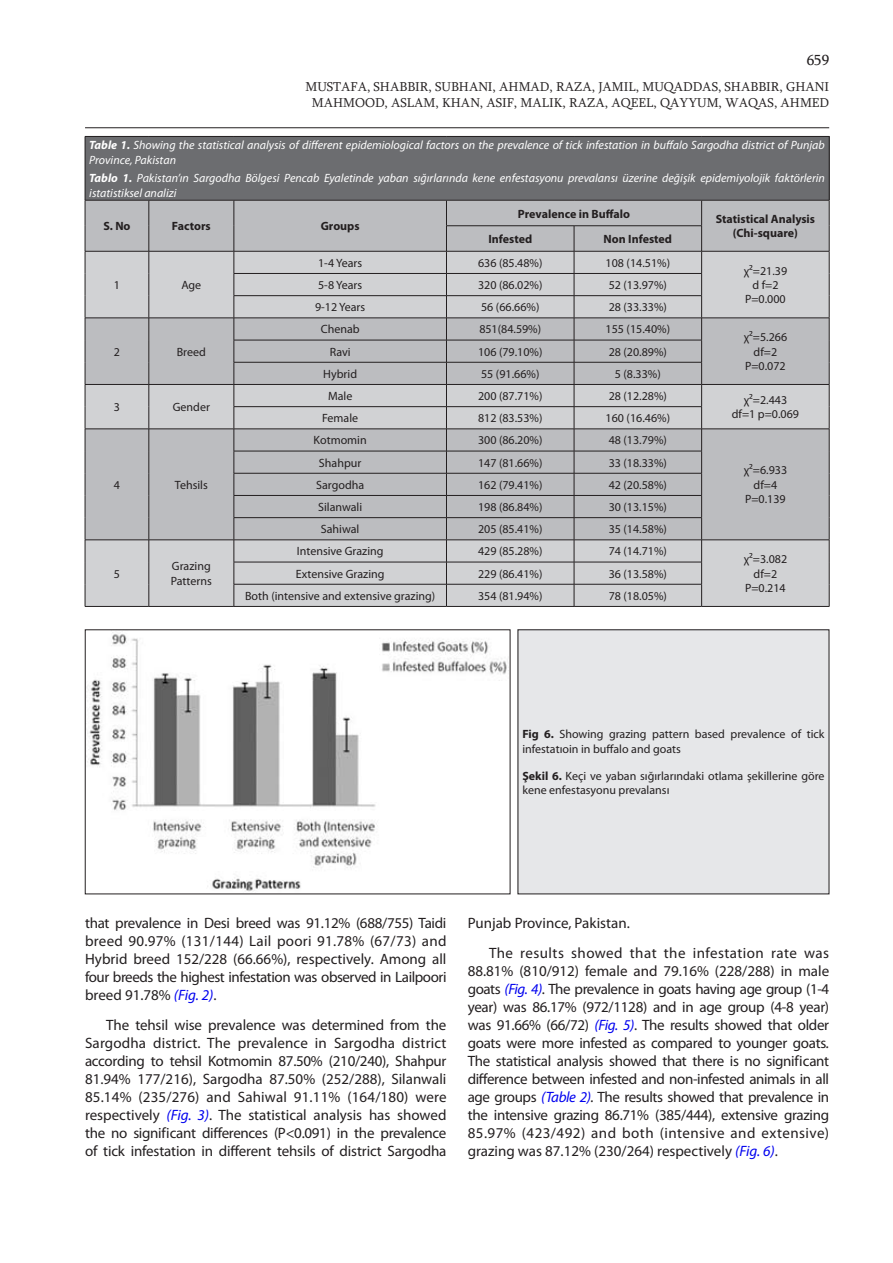
<style>
.page{position:relative;width:893px;height:1263px;background:#fff}
.page>*{position:absolute;margin:0;border:0;box-sizing:border-box;transform-origin:0 0}
.METIN{font:15px/18px "Myriad Pro";letter-spacing:-.01em;color:#231f20;text-align:justify}
.sag_numara{font:15px "Sylfaen";color:#231f20}
.UST_BILGI_SAG{font:13.2px/15.9px "Sylfaen";color:#231f20;text-align:center}
.TABLO{font:12px/14.4px "Myriad Pro";color:#231f20}
.TABLO-2{font:italic 12px/14.4px "Myriad Pro";color:#fff}
.METIN-2{font:12px/14.4px "Myriad Pro";color:#231f20}
.TABLO-3{font:700 12px/14.4px "Myriad Pro";color:#231f20;text-align:center}
.s1{font-weight:700}
.s2{font-style:italic;color:#0000ef}
.s3{font-style:italic}
</style>
<div class="page">
<hr style="left:85px;top:127px;width:744px;height:1px;background:#231f20">
<div style="left:85px;top:136px;width:744px;height:64px;background:#6c6d70"></div>
<hr style="left:85px;top:136px;width:64px;height:1px;background:#231f20">
<hr style="left:85px;top:137px;width:1px;height:63px;background:#231f20">
<hr style="left:149px;top:136px;width:85px;height:1px;background:#231f20">
<hr style="left:234px;top:136px;width:212px;height:1px;background:#231f20">
<hr style="left:446px;top:136px;width:128px;height:1px;background:#231f20">
<hr style="left:574px;top:136px;width:128px;height:1px;background:#231f20">
<hr style="left:702px;top:136px;width:127px;height:1px;background:#231f20">
<hr style="left:829px;top:137px;width:1px;height:63px;background:#231f20">
<hr style="left:85px;top:606px;width:64px;height:1px;background:#231f20">
<hr style="left:149px;top:606px;width:85px;height:1px;background:#231f20">
<hr style="left:702px;top:606px;width:127px;height:1px;background:#231f20">
<svg style="left:85px;top:200px;width:745px;height:406px;background:#bfc0c2"></svg>
<hr style="left:234px;top:606px;width:212px;height:1px;background:#231f20">
<hr style="left:446px;top:606px;width:128px;height:1px;background:#231f20">
<hr style="left:574px;top:606px;width:128px;height:1px;background:#231f20">
<img style="left:87px;top:632px;width:421px;height:259px">
<div style="left:518px;top:630px;width:311px;height:264px;background:#e6e7e9"></div>
<p class="sag_numara" style="left:807px;top:50px;width:24px">659</p>
<p class="UST_BILGI_SAG" style="left:305px;top:78px;width:525px">MUSTAFA, SHABBIR, SUBHANI, AHMAD, RAZA, JAMIL, MUQADDAS, SHABBIR, GHANI<br>MAHMOOD, ASLAM, KHAN, ASIF, MALIK, RAZA, AQEEL, QAYYUM, WAQAS, AHMED</p>
<p class="TABLO-2" style="left:89px;top:138px;width:737px"><span class="s1">Table 1.</span> Showing the statistical analysis of different epidemiological factors on the prevalence of tick infestation in buffalo Sargodha district of Punjab<br>Province, Pakistan</p>
<p class="TABLO-2" style="left:89px;top:171px;width:737px"><span class="s1">Tablo 1.</span> Pakistan’ın Sargodha Bölgesi Pencab Eyaletinde yaban sığırlarında kene enfestasyonu prevalansı üzerine değişik epidemiyolojik faktörlerin istatistiksel analizi</p>
<p class="TABLO-3" style="left:103px;top:219px;width:29px">S. No</p>
<p class="TABLO-3" style="left:172px;top:219px;width:40px">Factors</p>
<p class="TABLO-3" style="left:321px;top:219px;width:40px">Groups</p>
<p class="TABLO-3" style="left:518px;top:206px;width:114px">Prevalence in Buffalo</p>
<p class="TABLO-3" style="left:716px;top:211px;width:101px">Statistical Analysis (Chi-square)</p>
<p class="TABLO-3" style="left:488px;top:231px;width:45px">Infested</p>
<p class="TABLO-3" style="left:604px;top:231px;width:70px">Non Infested</p>
<p class="TABLO" style="left:114px;top:278px;width:8px">1</p>
<p class="TABLO" style="left:181px;top:278px;width:21px">Age</p>
<p class="TABLO" style="left:114px;top:344px;width:8px">2</p>
<p class="TABLO" style="left:177px;top:344px;width:31px">Breed</p>
<p class="TABLO" style="left:114px;top:400px;width:8px">3</p>
<p class="TABLO" style="left:173px;top:400px;width:39px">Gender</p>
<p class="TABLO" style="left:114px;top:477px;width:8px">4</p>
<p class="TABLO" style="left:175px;top:477px;width:34px">Tehsils</p>
<p class="TABLO" style="left:114px;top:566px;width:8px">5</p>
<p class="TABLO" style="left:171px;top:559px;width:43px">Grazing<br>Patterns</p>
<p class="TABLO" style="left:318px;top:255px;width:46px">1-4 Years</p>
<p class="TABLO" style="left:478px;top:255px;width:66px">636 (85.48%)</p>
<p class="TABLO" style="left:606px;top:255px;width:66px">108 (14.51%)</p>
<p class="TABLO" style="left:318px;top:278px;width:46px">5-8 Years</p>
<p class="TABLO" style="left:478px;top:278px;width:66px">320 (86.02%)</p>
<p class="TABLO" style="left:609px;top:278px;width:60px">52 (13.97%)</p>
<p class="TABLO" style="left:315px;top:300px;width:52px">9-12 Years</p>
<p class="TABLO" style="left:481px;top:300px;width:60px">56 (66.66%)</p>
<p class="TABLO" style="left:609px;top:300px;width:60px">28 (33.33%)</p>
<p class="TABLO" style="left:321px;top:322px;width:40px">Chenab</p>
<p class="TABLO" style="left:479px;top:322px;width:63px">851(84.59%)</p>
<p class="TABLO" style="left:606px;top:322px;width:66px">155 (15.40%)</p>
<p class="TABLO" style="left:330px;top:344px;width:22px">Ravi</p>
<p class="TABLO" style="left:478px;top:344px;width:66px">106 (79.10%)</p>
<p class="TABLO" style="left:609px;top:344px;width:60px">28 (20.89%)</p>
<p class="TABLO" style="left:323px;top:366px;width:35px">Hybrid</p>
<p class="TABLO" style="left:481px;top:366px;width:60px">55 (91.66%)</p>
<p class="TABLO" style="left:615px;top:366px;width:47px">5 (8.33%)</p>
<p class="TABLO" style="left:744px;top:263px;width:45px">χ²=21.39</p>
<p class="TABLO" style="left:752px;top:278px;width:28px">d f=2</p>
<p class="TABLO" style="left:745px;top:292px;width:42px">P=0.000</p>
<p class="TABLO" style="left:744px;top:330px;width:45px">χ²=5.266</p>
<p class="TABLO" style="left:754px;top:344px;width:25px">df=2</p>
<p class="TABLO" style="left:745px;top:359px;width:42px">P=0.072</p>
<p class="TABLO" style="left:328px;top:389px;width:26px">Male</p>
<p class="TABLO" style="left:478px;top:389px;width:66px">200 (87.71%)</p>
<p class="TABLO" style="left:609px;top:389px;width:60px">28 (12.28%)</p>
<p class="TABLO" style="left:744px;top:392px;width:45px">χ²=2.443</p>
<p class="TABLO" style="left:732px;top:407px;width:69px">df=1 p=0.069</p>
<p class="TABLO" style="left:322px;top:411px;width:38px">Female</p>
<p class="TABLO" style="left:478px;top:411px;width:66px">812 (83.53%)</p>
<p class="TABLO" style="left:606px;top:411px;width:66px">160 (16.46%)</p>
<p class="TABLO" style="left:314px;top:433px;width:55px">Kotmomin</p>
<p class="TABLO" style="left:478px;top:433px;width:66px">300 (86.20%)</p>
<p class="TABLO" style="left:609px;top:433px;width:60px">48 (13.79%)</p>
<p class="TABLO" style="left:319px;top:455px;width:44px">Shahpur</p>
<p class="TABLO" style="left:478px;top:455px;width:66px">147 (81.66%)</p>
<p class="TABLO" style="left:609px;top:455px;width:60px">33 (18.33%)</p>
<p class="TABLO" style="left:316px;top:477px;width:50px">Sargodha</p>
<p class="TABLO" style="left:478px;top:477px;width:66px">162 (79.41%)</p>
<p class="TABLO" style="left:609px;top:477px;width:60px">42 (20.58%)</p>
<p class="TABLO" style="left:318px;top:500px;width:46px">Silanwali</p>
<p class="TABLO" style="left:478px;top:500px;width:66px">198 (86.84%)</p>
<p class="TABLO" style="left:609px;top:500px;width:60px">30 (13.15%)</p>
<p class="TABLO" style="left:321px;top:522px;width:40px">Sahiwal</p>
<p class="TABLO" style="left:478px;top:522px;width:66px">205 (85.41%)</p>
<p class="TABLO" style="left:609px;top:522px;width:60px">35 (14.58%)</p>
<p class="TABLO" style="left:297px;top:544px;width:88px">Intensive Grazing</p>
<p class="TABLO" style="left:478px;top:544px;width:66px">429 (85.28%)</p>
<p class="TABLO" style="left:609px;top:544px;width:60px">74 (14.71%)</p>
<p class="TABLO" style="left:296px;top:566px;width:90px">Extensive Grazing</p>
<p class="TABLO" style="left:478px;top:566px;width:66px">229 (86.41%)</p>
<p class="TABLO" style="left:609px;top:566px;width:60px">36 (13.58%)</p>
<p class="TABLO" style="left:245px;top:588px;width:192px">Both (intensive and extensive grazing)</p>
<p class="TABLO" style="left:478px;top:588px;width:66px">354 (81.94%)</p>
<p class="TABLO" style="left:609px;top:588px;width:60px">78 (18.05%)</p>
<p class="TABLO" style="left:744px;top:463px;width:45px">χ²=6.933</p>
<p class="TABLO" style="left:754px;top:477px;width:25px">df=4</p>
<p class="TABLO" style="left:745px;top:492px;width:42px">P=0.139</p>
<p class="TABLO" style="left:744px;top:552px;width:45px">χ²=3.082</p>
<p class="TABLO" style="left:754px;top:566px;width:25px">df=2</p>
<p class="TABLO" style="left:745px;top:581px;width:42px">P=0.214</p>
<p class="METIN-2" style="left:522px;top:727px;width:304px"><span class="s1">Fig 6.</span> Showing grazing pattern based prevalence of tick infestatıoin in buffalo and goats</p>
<p class="METIN-2" style="left:522px;top:768px;width:304px"><span class="s1">Şekil 6.</span> Keçi ve yaban sığırlarındaki otlama şekillerine göre kene enfestasyonu prevalansı</p>
<p class="METIN" style="left:85px;top:913px;width:363px">that prevalence in Desi breed was 91.12% (688/755) Taidi breed 90.97% (131/144) Lail poori 91.78% (67/73) and Hybrid breed 152/228 (66.66%), respectively. Among all four breeds the highest infestation was observed in Lailpoori breed 91.78% <span class="s2">(Fig. 2)</span>.</p>
<p class="METIN" style="left:85px;top:1016px;width:363px;text-indent:21px">The tehsil wise prevalence was determined from the Sargodha district. The prevalence in Sargodha district according to tehsil Kotmomin 87.50% (210/240), Shahpur 81.94% 177/216), Sargodha 87.50% (252/288), Silanwali 85.14% (235/276) and Sahiwal 91.11% (164/180) were respectively <span class="s2">(Fig. 3)</span>. The statistical analysis has showed the no significant differences (P&lt;0.091) in the prevalence of tick infestation in different tehsils of district Sargodha</p>
<p class="METIN" style="left:468px;top:913px;width:164px">Punjab Province, Pakistan.</p>
<p class="METIN" style="left:468px;top:944px;width:363px;text-indent:21px">The results showed that the infestation rate was 88.81% (810/912) female and 79.16% (228/288) in male goats <span class="s2">(Fig. 4)</span>. The prevalence in goats having age group (1-4 year) was 86.17% (972/1128) and in age group (4-8 year) was 91.66% (66/72) <span class="s2">(Fig. 5)</span>. The results showed that older goats were more infested as compared to younger goats<span class="s3">.<br></span>The statistical analysis showed that there is no significant difference between infested and non-infested animals in all age groups <span class="s2">(Table 2)</span><span class="s3">.</span> The results showed that prevalence in the intensive grazing 86.71% (385/444), extensive grazing 85.97% (423/492) and both (intensive and extensive) grazing was 87.12% (230/264) respectively <span class="s2">(Fig. 6)</span>.</p>
</div>
